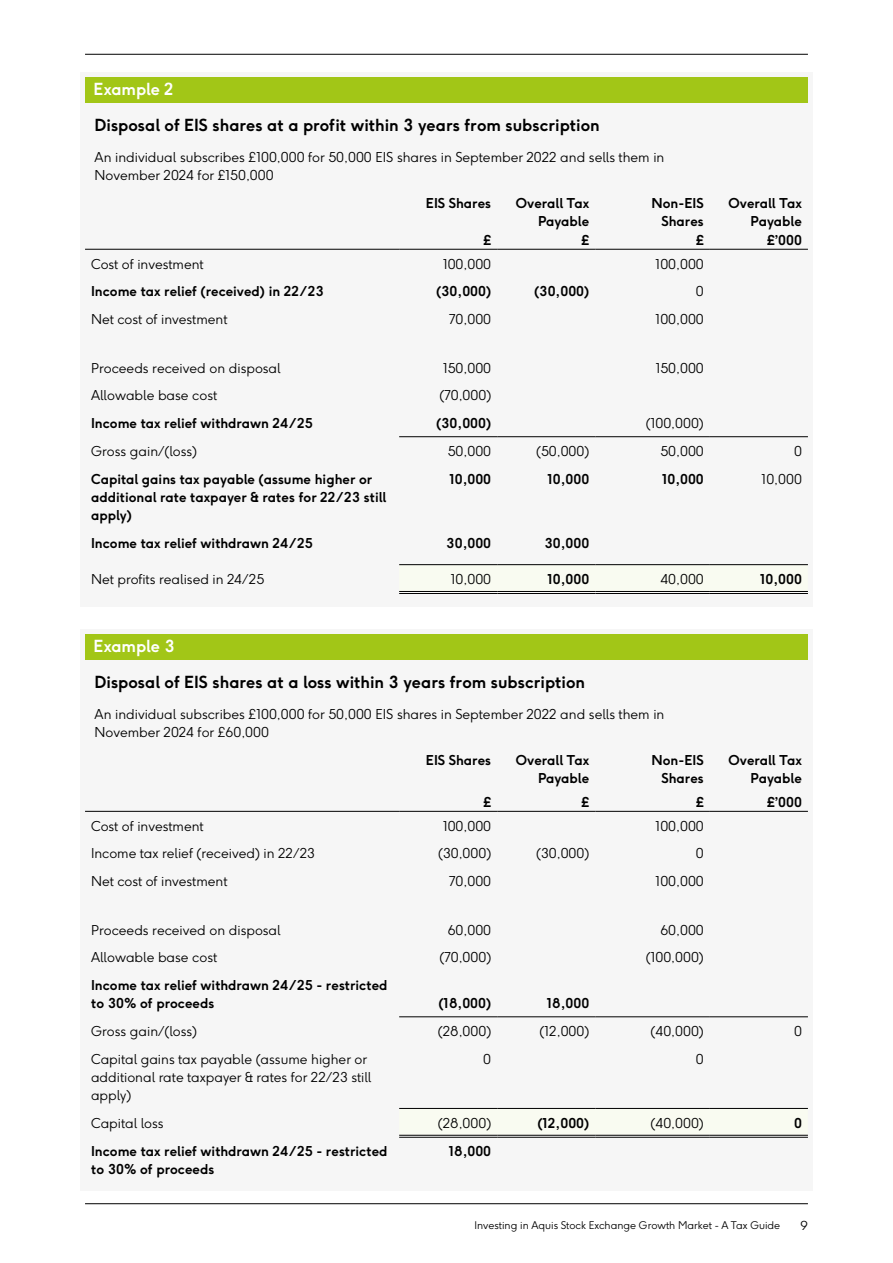
<style>
.page{position:relative;width:893px;height:1263px;background:#fff}
.page>*{position:absolute;margin:0;border:0;box-sizing:border-box;transform-origin:0 0}
.t1{font:700 16.5px "F37 Ginger";color:#000}
.t2{font:700 16.5px "F37 Ginger";color:#fff}
.t3{font:300 13.5px/18px "F37 Ginger";color:#000}
.t4{font:700 13.5px/18px "F37 Ginger";color:#000;text-align:right}
.t5{font:700 13.5px "General Sans Variable";color:#000}
.t6{font:300 10.5px "F37 Ginger";color:#000}
</style>
<div class="page">
<div style="left:80px;top:73px;width:733px;height:534px;background:#f6f6f6"></div>
<div style="left:80px;top:630px;width:733px;height:561px;background:#f6f6f6"></div>
<svg style="left:399px;top:1134px;width:409px;height:1px"></svg>
<hr style="left:399px;top:1135px;width:98px;height:3px;background:#fff">
<hr style="left:497px;top:1135px;width:98px;height:3px;background:#fff">
<hr style="left:595px;top:1135px;width:115px;height:3px;background:#fff">
<hr style="left:710px;top:1135px;width:98px;height:3px;background:#fff">
<hr style="left:85px;top:811px;width:314px;height:1px;background:#000">
<hr style="left:399px;top:811px;width:98px;height:1px;background:#000">
<hr style="left:497px;top:811px;width:98px;height:1px;background:#000">
<hr style="left:595px;top:811px;width:115px;height:1px;background:#000">
<hr style="left:710px;top:811px;width:98px;height:1px;background:#000">
<hr style="left:399px;top:1135px;width:98px;height:1px;background:#000">
<hr style="left:399px;top:1137px;width:98px;height:1px;background:#000">
<hr style="left:497px;top:1135px;width:98px;height:1px;background:#000">
<hr style="left:497px;top:1137px;width:98px;height:1px;background:#000">
<hr style="left:595px;top:1135px;width:115px;height:1px;background:#000">
<hr style="left:595px;top:1137px;width:115px;height:1px;background:#000">
<hr style="left:710px;top:1135px;width:98px;height:1px;background:#000">
<hr style="left:710px;top:1137px;width:98px;height:1px;background:#000">
<hr style="left:399px;top:1016px;width:98px;height:1px;background:#000">
<hr style="left:497px;top:1016px;width:98px;height:1px;background:#000">
<hr style="left:595px;top:1016px;width:115px;height:1px;background:#000">
<hr style="left:710px;top:1016px;width:98px;height:1px;background:#000">
<hr style="left:399px;top:1108px;width:98px;height:1px;background:#000">
<hr style="left:497px;top:1108px;width:98px;height:1px;background:#000">
<hr style="left:595px;top:1108px;width:115px;height:1px;background:#000">
<hr style="left:710px;top:1108px;width:98px;height:1px;background:#000">
<svg style="left:399px;top:565px;width:409px;height:26px"></svg>
<hr style="left:399px;top:591px;width:98px;height:3px;background:#fff">
<hr style="left:497px;top:591px;width:98px;height:3px;background:#fff">
<hr style="left:595px;top:591px;width:115px;height:3px;background:#fff">
<hr style="left:710px;top:591px;width:98px;height:3px;background:#fff">
<hr style="left:85px;top:249px;width:314px;height:1px;background:#000">
<hr style="left:399px;top:249px;width:98px;height:1px;background:#000">
<hr style="left:497px;top:249px;width:98px;height:1px;background:#000">
<hr style="left:595px;top:249px;width:115px;height:1px;background:#000">
<hr style="left:710px;top:249px;width:98px;height:1px;background:#000">
<hr style="left:399px;top:591px;width:98px;height:1px;background:#000">
<hr style="left:399px;top:593px;width:98px;height:1px;background:#000">
<hr style="left:497px;top:591px;width:98px;height:1px;background:#000">
<hr style="left:497px;top:593px;width:98px;height:1px;background:#000">
<hr style="left:595px;top:591px;width:115px;height:1px;background:#000">
<hr style="left:595px;top:593px;width:115px;height:1px;background:#000">
<hr style="left:710px;top:591px;width:98px;height:1px;background:#000">
<hr style="left:710px;top:593px;width:98px;height:1px;background:#000">
<hr style="left:399px;top:436px;width:98px;height:1px;background:#000">
<hr style="left:497px;top:436px;width:98px;height:1px;background:#000">
<hr style="left:595px;top:436px;width:115px;height:1px;background:#000">
<hr style="left:710px;top:436px;width:98px;height:1px;background:#000">
<hr style="left:399px;top:564px;width:98px;height:1px;background:#000">
<hr style="left:497px;top:564px;width:98px;height:1px;background:#000">
<hr style="left:595px;top:564px;width:115px;height:1px;background:#000">
<hr style="left:710px;top:564px;width:98px;height:1px;background:#000">
<div style="left:85px;top:635px;width:723px;height:25px;background:#a2c617"></div>
<div style="left:85px;top:77px;width:723px;height:26px;background:#a2c617"></div>
<hr style="left:85px;top:54px;width:723px;height:1px;background:#000">
<hr style="left:85px;top:1203px;width:723px;height:1px;background:#000">
<p class="t2" style="left:94px;top:82px;width:82px">Example 2</p>
<p class="t1" style="left:95px;top:118px;width:507px">Disposal of EIS shares at a profit within 3 years from subscription</p>
<p class="t3" style="left:95px;top:149px;width:571px">An individual subscribes £100,000 for 50,000 EIS shares in September 2022 and sells them in<br>November 2024 for £150,000</p>
<p class="t4" style="left:426px;top:195px;width:67px">EIS Shares</p>
<p class="t4" style="left:516px;top:195px;width:75px">Overall Tax<br>Payable</p>
<p class="t4" style="left:652px;top:195px;width:54px">Non-EIS<br>Shares</p>
<p class="t4" style="left:728px;top:195px;width:75px">Overall Tax<br>Payable</p>
<p class="t4" style="left:484px;top:232px;width:9px">£</p>
<p class="t4" style="left:582px;top:232px;width:9px">£</p>
<p class="t4" style="left:696px;top:232px;width:9px">£</p>
<p class="t4" style="left:767px;top:232px;width:36px">£’000</p>
<p class="t3" style="left:91px;top:256px;width:114px">Cost of investment</p>
<p class="t3" style="left:443px;top:256px;width:50px">100,000</p>
<p class="t3" style="left:656px;top:256px;width:50px">100,000</p>
<p class="t4" style="left:91px;top:284px;width:234px">Income tax relief (received) in 22/23</p>
<p class="t4" style="left:436px;top:284px;width:57px">(30,000)</p>
<p class="t4" style="left:534px;top:284px;width:57px">(30,000)</p>
<p class="t3" style="left:696px;top:284px;width:9px">0</p>
<p class="t3" style="left:91px;top:311px;width:138px">Net cost of investment</p>
<p class="t3" style="left:449px;top:311px;width:43px">70,000</p>
<p class="t3" style="left:656px;top:311px;width:50px">100,000</p>
<p class="t3" style="left:91px;top:360px;width:191px">Proceeds received on disposal</p>
<p class="t3" style="left:443px;top:360px;width:50px">150,000</p>
<p class="t3" style="left:656px;top:360px;width:50px">150,000</p>
<p class="t3" style="left:91px;top:388px;width:128px">Allowable base cost</p>
<p class="t3" style="left:439px;top:388px;width:53px">(70,000)</p>
<p class="t4" style="left:91px;top:416px;width:223px">Income tax relief withdrawn 24/25</p>
<p class="t4" style="left:436px;top:416px;width:57px">(30,000)</p>
<p class="t3" style="left:646px;top:416px;width:60px">(100,000)</p>
<p class="t3" style="left:91px;top:443px;width:108px">Gross gain/(loss)</p>
<p class="t3" style="left:448px;top:443px;width:45px">50,000</p>
<p class="t3" style="left:536px;top:443px;width:55px">(50,000)</p>
<p class="t3" style="left:660px;top:443px;width:45px">50,000</p>
<p class="t3" style="left:794px;top:443px;width:9px">0</p>
<p class="t4" style="left:91px;top:471px;width:297px;text-align:left">Capital gains tax payable (assume higher or additional rate taxpayer &amp; rates for 22/23 still apply)</p>
<p class="t4" style="left:449px;top:471px;width:43px">10,000</p>
<p class="t4" style="left:547px;top:471px;width:43px">10,000</p>
<p class="t4" style="left:662px;top:471px;width:43px">10,000</p>
<p class="t3" style="left:762px;top:471px;width:42px">10,000</p>
<p class="t4" style="left:91px;top:535px;width:223px">Income tax relief withdrawn 24/25</p>
<p class="t4" style="left:446px;top:535px;width:46px">30,000</p>
<p class="t4" style="left:544px;top:535px;width:46px">30,000</p>
<p class="t3" style="left:91px;top:571px;width:175px">Net profits realised in 24/25</p>
<p class="t3" style="left:451px;top:571px;width:42px">10,000</p>
<p class="t4" style="left:547px;top:571px;width:43px">10,000</p>
<p class="t3" style="left:660px;top:571px;width:45px">40,000</p>
<p class="t4" style="left:760px;top:571px;width:43px">10,000</p>
<p class="t2" style="left:94px;top:639px;width:83px">Example 3</p>
<p class="t1" style="left:95px;top:675px;width:492px">Disposal of EIS shares at a loss within 3 years from subscription</p>
<p class="t3" style="left:95px;top:706px;width:571px">An individual subscribes £100,000 for 50,000 EIS shares in September 2022 and sells them in<br>November 2024 for £60,000</p>
<p class="t4" style="left:426px;top:752px;width:67px">EIS Shares</p>
<p class="t4" style="left:516px;top:752px;width:75px">Overall Tax<br>Payable</p>
<p class="t4" style="left:652px;top:752px;width:54px">Non-EIS<br>Shares</p>
<p class="t4" style="left:728px;top:752px;width:75px">Overall Tax<br>Payable</p>
<p class="t4" style="left:484px;top:794px;width:9px">£</p>
<p class="t4" style="left:582px;top:794px;width:9px">£</p>
<p class="t4" style="left:696px;top:794px;width:9px">£</p>
<p class="t4" style="left:767px;top:794px;width:36px">£’000</p>
<p class="t3" style="left:91px;top:818px;width:114px">Cost of investment</p>
<p class="t3" style="left:443px;top:818px;width:50px">100,000</p>
<p class="t3" style="left:656px;top:818px;width:50px">100,000</p>
<p class="t3" style="left:91px;top:846px;width:225px">Income tax relief (received) in 22/23</p>
<p class="t3" style="left:438px;top:846px;width:55px">(30,000)</p>
<p class="t3" style="left:536px;top:846px;width:55px">(30,000)</p>
<p class="t3" style="left:696px;top:846px;width:9px">0</p>
<p class="t3" style="left:91px;top:874px;width:138px">Net cost of investment</p>
<p class="t3" style="left:449px;top:874px;width:43px">70,000</p>
<p class="t3" style="left:656px;top:874px;width:50px">100,000</p>
<p class="t3" style="left:91px;top:922px;width:191px">Proceeds received on disposal</p>
<p class="t3" style="left:448px;top:922px;width:45px">60,000</p>
<p class="t3" style="left:660px;top:922px;width:45px">60,000</p>
<p class="t3" style="left:91px;top:950px;width:128px">Allowable base cost</p>
<p class="t3" style="left:439px;top:950px;width:53px">(70,000)</p>
<p class="t3" style="left:646px;top:950px;width:60px">(100,000)</p>
<p class="t4" style="left:91px;top:978px;width:298px;text-align:left">Income tax relief withdrawn 24/25 - restricted to 30% of proceeds</p>
<p class="t4" style="left:438px;top:996px;width:54px">(18,000)</p>
<p class="t4" style="left:547px;top:996px;width:44px">18,000</p>
<p class="t3" style="left:91px;top:1023px;width:108px">Gross gain/(loss)</p>
<p class="t3" style="left:438px;top:1023px;width:55px">(28,000)</p>
<p class="t3" style="left:540px;top:1023px;width:51px">(12,000)</p>
<p class="t3" style="left:651px;top:1023px;width:55px">(40,000)</p>
<p class="t3" style="left:794px;top:1023px;width:9px">0</p>
<p class="t3" style="left:91px;top:1051px;width:282px">Capital gains tax payable (assume higher or additional rate taxpayer &amp; rates for 22/23 still apply)</p>
<p class="t3" style="left:483px;top:1051px;width:9px">0</p>
<p class="t3" style="left:696px;top:1051px;width:9px">0</p>
<p class="t3" style="left:91px;top:1115px;width:74px">Capital loss</p>
<p class="t3" style="left:438px;top:1115px;width:55px">(28,000)</p>
<p class="t4" style="left:537px;top:1115px;width:53px">(12,000)</p>
<p class="t3" style="left:651px;top:1115px;width:55px">(40,000)</p>
<p class="t4" style="left:794px;top:1115px;width:9px">0</p>
<p class="t4" style="left:91px;top:1143px;width:298px;text-align:left">Income tax relief withdrawn 24/25 - restricted to 30% of proceeds</p>
<p class="t4" style="left:449px;top:1143px;width:44px">18,000</p>
<p class="t6" style="left:474px;top:1221px;width:307px">Investing in Aquis Stock Exchange Growth Market - A Tax Guide</p>
<p class="t5" style="left:801px;top:1216px;width:9px">9</p>
</div>
